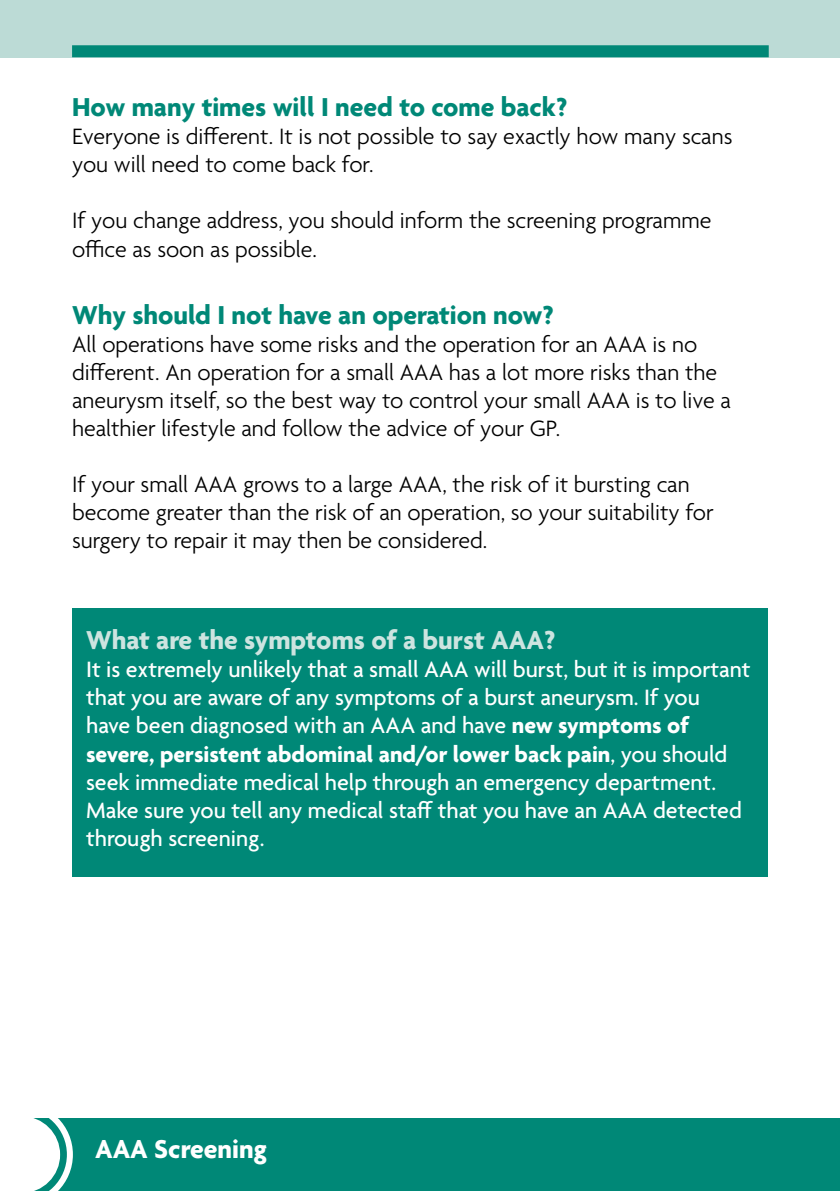
<style>
.page{position:relative;width:840px;height:1191px;background:#fff}
.page>*{position:absolute;margin:0;border:0;box-sizing:border-box;transform-origin:0 0}
.t1{font:700 28px "Agenda";color:#087}
.t2{font:700 28px "Agenda";color:#cde4e0}
.t3{font:700 28px "Agenda";color:#fff}
.t4{font:300 24px/28px "Agenda";color:#000}
.t5{font:500 24px/28px "Agenda";color:#fff}
.s1{font-weight:700}
</style>
<div class="page">
<div style="left:0;top:0;width:839px;height:57px;background:#bcdbd6"></div>
<div style="left:22px;top:1119px;width:817px;height:72px;background:#087"></div>
<div style="left:72px;top:45px;width:696px;height:12px;background:#087"></div>
<svg style="left:22px;top:1118px;width:51px;height:73px"></svg>
<div style="left:72px;top:608px;width:695px;height:268px;background:#087"></div>
<p class="t1" style="left:72px;top:92px;width:496px">How many times will I need to come back?</p>
<p class="t4" style="left:72px;top:124px;width:661px">Everyone is different. It is not possible to say exactly how many scans you will need to come back for.</p>
<p class="t4" style="left:72px;top:208px;width:640px">If you change address, you should inform the screening programme office as soon as possible.</p>
<p class="t1" style="left:72px;top:300px;width:483px">Why should I not have an operation now?</p>
<p class="t4" style="left:72px;top:331px;width:660px">All operations have some risks and the operation for an AAA is no different. An operation for a small AAA has a lot more risks than the aneurysm itself, so the best way to control your small AAA is to live a healthier lifestyle and follow the advice of your GP.</p>
<p class="t4" style="left:72px;top:471px;width:643px">If your small AAA grows to a large AAA, the risk of it bursting can become greater than the risk of an operation, so your suitability for surgery to repair it may then be considered.</p>
<p class="t2" style="left:86px;top:625px;width:470px">What are the symptoms of a burst AAA?</p>
<p class="t5" style="left:86px;top:657px;width:665px">It is extremely unlikely that a small AAA will burst, but it is important that you are aware of any symptoms of a burst aneurysm. If you<br>have been diagnosed with an AAA and have <span class="s1">new symptoms of severe, persistent abdominal and/or lower back pain</span>, you should seek immediate medical help through an emergency department.<br>Make sure you tell any medical staff that you have an AAA detected through screening.</p>
<p class="t3" style="left:95px;top:1133px;width:173px">AAA Screening</p>
</div>
